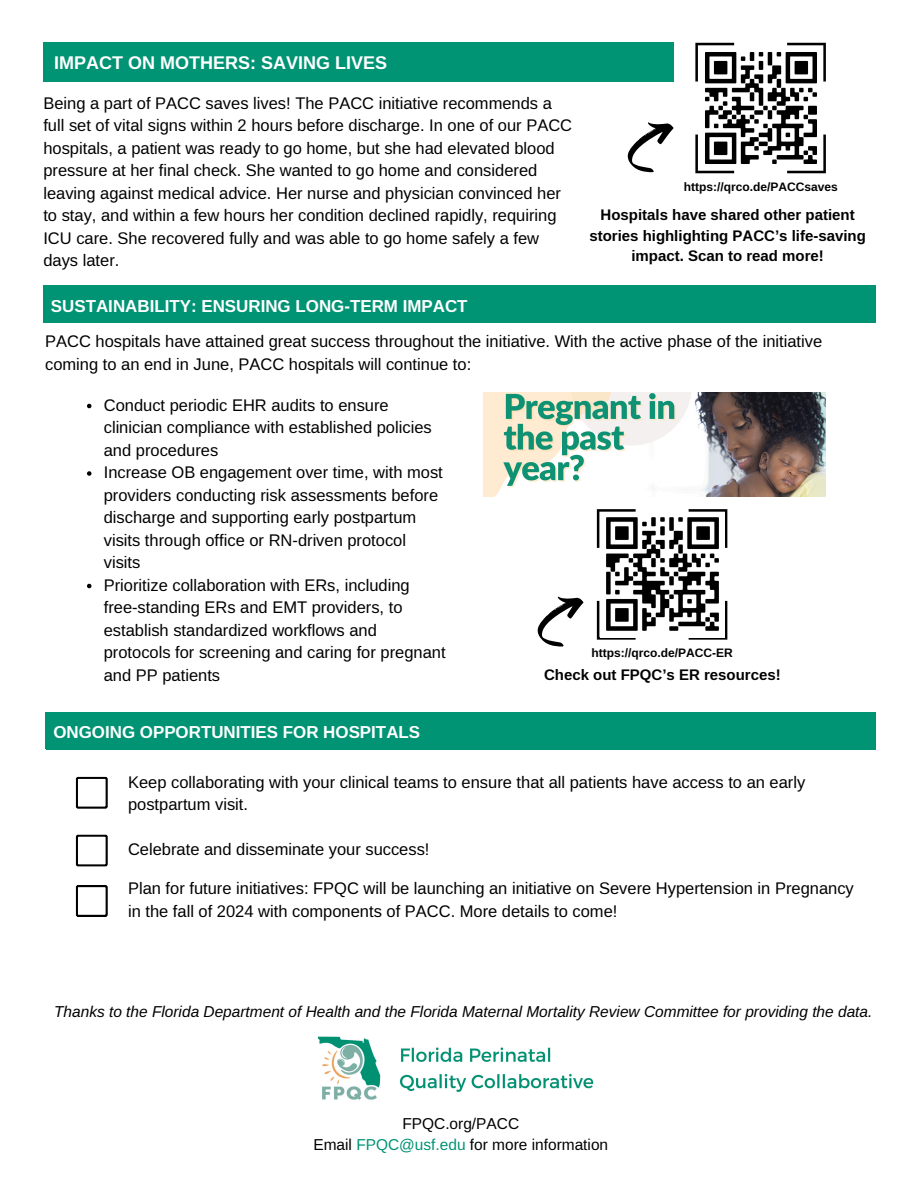
<style>
.page{position:relative;width:918px;height:1188px;background:#fff}
.page>*{position:absolute;margin:0;border:0;box-sizing:border-box;transform-origin:0 0}
.t1{font:700 18px "Libra Sans";color:#fff}
.t2{font:700 16.95px "Libra Sans";color:#fff}
.t3{font:16.5px/22.5px "Libra Sans";color:#000}
.t4{font:italic 15.45px "Libra Sans";color:#000}
.t5{font:15.45px/21.3px "Libra Sans";color:#000;text-align:center}
.t6{font:700 15px/20.2px "Libra Sans";color:#000;text-align:center}
.t7{font:700 12px "Libra Sans";color:#000}
.s1{color:#009374}
</style>
<div class="page">
<div style="left:43px;top:43px;width:630px;height:38px;background:#009374"></div>
<div style="left:44px;top:286px;width:832px;height:37px;background:#009374"></div>
<svg style="left:695px;top:43px;width:131px;height:130px"></svg>
<svg style="left:627px;top:122px;width:47px;height:51px"></svg>
<div style="left:46px;top:713px;width:830px;height:36px;background:#009374"></div>
<img style="left:317px;top:1036px;width:277px;height:64px">
<img style="left:484px;top:392px;width:342px;height:105px">
<svg style="left:537px;top:509px;width:190px;height:138px"></svg>
<svg style="left:76px;top:777px;width:32px;height:32px"></svg>
<svg style="left:76px;top:834px;width:32px;height:33px"></svg>
<svg style="left:76px;top:885px;width:32px;height:32px"></svg>
<img style="left:700px;top:49px;width:122px;height:118px">
<img style="left:600px;top:512px;width:124px;height:125px">
<svg style="left:87px;top:404px;width:4px;height:4px"></svg>
<svg style="left:87px;top:471px;width:4px;height:5px"></svg>
<svg style="left:87px;top:584px;width:4px;height:4px"></svg>
<p class="t1" style="left:54px;top:52px;width:335px">IMPACT ON MOTHERS: SAVING LIVES</p>
<p class="t3" style="left:43px;top:92px;width:530px">Being a part of PACC saves lives! The PACC initiative recommends a full set of vital signs within 2 hours before discharge. In one of our PACC hospitals, a patient was ready to go home, but she had elevated blood pressure at her final check. She wanted to go home and considered leaving against medical advice. Her nurse and physician convinced her to stay, and within a few hours her condition declined rapidly, requiring ICU care. She recovered fully and was able to go home safely a few days later.</p>
<h1 class="t2" style="left:51px;top:297px;width:418px">SUSTAINABILITY: ENSURING LONG-TERM IMPACT</h1>
<p class="t7" style="left:684px;top:180px;width:156px">https://qrco.de/PACCsaves</p>
<p class="t6" style="left:589px;top:205px;width:278px">Hospitals have shared other patient stories highlighting PACC’s life-saving impact. Scan to read more!</p>
<p class="t3" style="left:45px;top:330px;width:779px">PACC hospitals have attained great success throughout the initiative. With the active phase of the initiative coming to an end in June, PACC hospitals will continue to:</p>
<p class="t3" style="left:104px;top:394px;width:330px">Conduct periodic EHR audits to ensure clinician compliance with established policies and procedures</p>
<p class="t3" style="left:104px;top:461px;width:341px">Increase OB engagement over time, with most providers conducting risk assessments before discharge and supporting early postpartum visits through office or RN-driven protocol visits</p>
<p class="t3" style="left:104px;top:574px;width:343px">Prioritize collaboration with ERs, including free-standing ERs and EMT providers, to establish standardized workflows and protocols for screening and caring for pregnant and PP patients</p>
<p class="t2" style="left:53px;top:723px;width:368px">ONGOING OPPORTUNITIES FOR HOSPITALS</p>
<p class="t7" style="left:592px;top:646px;width:143px">https://qrco.de/PACC-ER</p>
<h1 class="t6" style="left:544px;top:665px;width:238px">Check out FPQC’s ER resources!</h1>
<p class="t3" style="left:128px;top:771px;width:679px">Keep collaborating with your clinical teams to ensure that all patients have access to an early postpartum visit.</p>
<h3 class="t3" style="left:128px;top:838px;width:303px">Celebrate and disseminate your success!</h3>
<h1 class="t3" style="left:128px;top:877px;width:727px">Plan for future initiatives: FPQC will be launching an initiative on Severe Hypertension in Pregnancy in the fall of 2024 with components of PACC. More details to come!</h1>
<h3 class="t4" style="left:54px;top:1003px;width:820px">Thanks to the Florida Department of Health and the Florida Maternal Mortality Review Committee for providing the data.</h3>
<p class="t5" style="left:313px;top:1113px;width:296px">FPQC.org/PACC<br>Email <span class="s1">FPQC@usf.edu</span> for more information</p>
</div>
